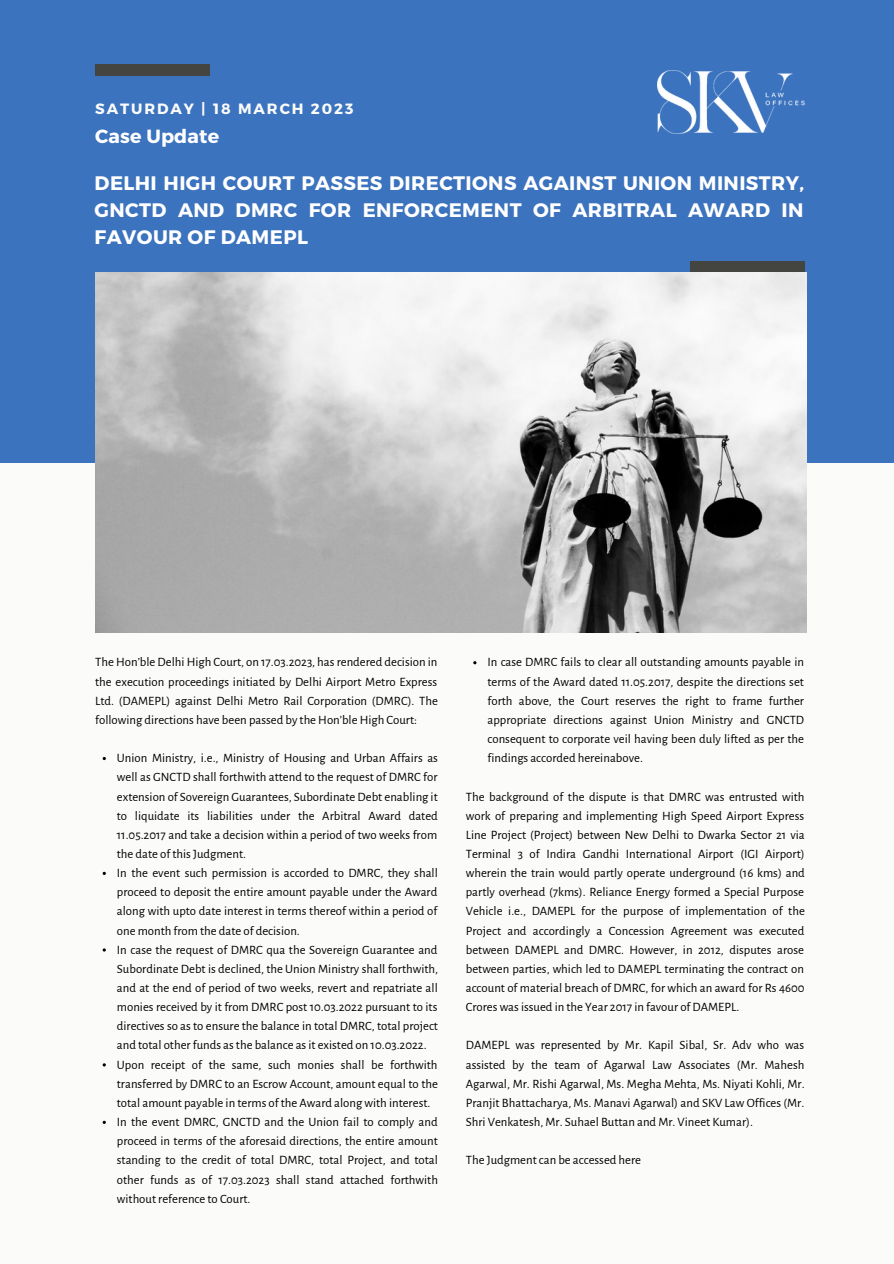
<style>
.page{position:relative;width:894px;height:1264px;background:#fff}
.page>*{position:absolute;margin:0;border:0;box-sizing:border-box;transform-origin:0 0}
.t1{font:700 19.5px/27px "Montserrat";letter-spacing:.02em;color:#fff;text-align:justify}
.t2{font:700 19.05px "Montserrat";letter-spacing:.01em;color:#fff}
.t3{font:700 14.85px "Montserrat";letter-spacing:.13em;color:#fbfbf9}
.t4{font:12.75px/19.2px "Alegreya Sans";color:#000;text-align:justify}
</style>
<div class="page">
<div style="left:0;top:0;width:893px;height:1263px;background:#fbfbf9"></div>
<div style="left:0;top:0;width:893px;height:462px;background:#3b73be"></div>
<div style="left:95px;top:65px;width:115px;height:11px;background:#444440"></div>
<div style="left:689px;top:261px;width:115px;height:11px;background:#444440"></div>
<img style="left:95px;top:272px;width:711px;height:360px">
<img style="left:657px;top:70px;width:148px;height:63px">
<p class="t3" style="left:95px;top:99px;width:260px">SATURDAY | 18 MARCH 2023</p>
<h2 class="t2" style="left:95px;top:124px;width:125px">Case Update</h2>
<h1 class="t1" style="left:95px;top:169px;width:710px">DELHI HIGH COURT PASSES DIRECTIONS AGAINST UNION MINISTRY, GNCTD AND DMRC FOR ENFORCEMENT OF ARBITRAL AWARD IN FAVOUR OF DAMEPL</h1>
<p class="t4" style="left:95px;top:653px;width:344px">The Hon’ble Delhi High Court, on 17.03.2023, has rendered decision in the execution proceedings initiated by Delhi Airport Metro Express Ltd. (DAMEPL) against Delhi Metro Rail Corporation (DMRC). The following directions have been passed by the Hon’ble High Court:</p>
<p class="t4" style="left:487px;top:653px;width:318px">In case DMRC fails to clear all outstanding amounts payable in terms of the Award dated 11.05.2017, despite the directions set forth above, the Court reserves the right to frame further appropriate directions against Union Ministry and GNCTD consequent to corporate veil having been duly lifted as per the findings accorded hereinabove.</p>
<p class="t4" style="left:465px;top:787px;width:340px">The background of the dispute is that DMRC was entrusted with work of preparing and implementing High Speed Airport Express Line Project (Project) between New Delhi to Dwarka Sector 21 via Terminal 3 of Indira Gandhi International Airport (IGI Airport) wherein the train would partly operate underground (16 kms) and partly overhead (7kms). Reliance Energy formed a Special Purpose Vehicle i.e., DAMEPL for the purpose of implementation of the Project and accordingly a Concession Agreement was executed between DAMEPL and DMRC. However, in 2012, disputes arose between parties, which led to DAMEPL terminating the contract on account of material breach of DMRC, for which an award for Rs 4600<br>Crores was issued in the Year 2017 in favour of DAMEPL.</p>
<p class="t4" style="left:465px;top:1036px;width:340px">DAMEPL was represented by Mr. Kapil Sibal, Sr. Adv who was assisted by the team of Agarwal Law Associates (Mr. Mahesh Agarwal, Mr. Rishi Agarwal, Ms. Megha Mehta, Ms. Niyati Kohli, Mr.<br>Pranjit Bhattacharya, Ms. Manavi Agarwal) and SKV Law Offices (Mr.<br>Shri Venkatesh, Mr. Suhael Buttan and Mr. Vineet Kumar).</p>
<p class="t4" style="left:465px;top:1150px;width:177px">The Judgment can be accessed here</p>
<p class="t4" style="left:117px;top:748px;width:322px;text-align:left">Union Ministry, i.e., Ministry of Housing and Urban Affairs as well as GNCTD shall forthwith attend to the request of DMRC for extension of Sovereign Guarantees, Subordinate Debt enabling it to liquidate its liabilities under the Arbitral Award dated 11.05.2017 and take a decision within a period of two weeks from the date of this Judgment.<br>In the event such permission is accorded to DMRC, they shall proceed to deposit the entire amount payable under the Award along with upto date interest in terms thereof within a period of one month from the date of decision.<br>In case the request of DMRC qua the Sovereign Guarantee and Subordinate Debt is declined, the Union Ministry shall forthwith, and at the end of period of two weeks, revert and repatriate all monies received by it from DMRC post 10.03.2022 pursuant to its directives so as to ensure the balance in total DMRC, total project and total other funds as the balance as it existed on 10.03.2022.<br>Upon receipt of the same, such monies shall be forthwith transferred by DMRC to an Escrow Account, amount equal to the total amount payable in terms of the Award along with interest.<br>In the event DMRC, GNCTD and the Union fail to comply and proceed in terms of the aforesaid directions, the entire amount standing to the credit of total DMRC, total Project, and total other funds as of 17.03.2023 shall stand attached forthwith without reference to Court.</p>
</div>
